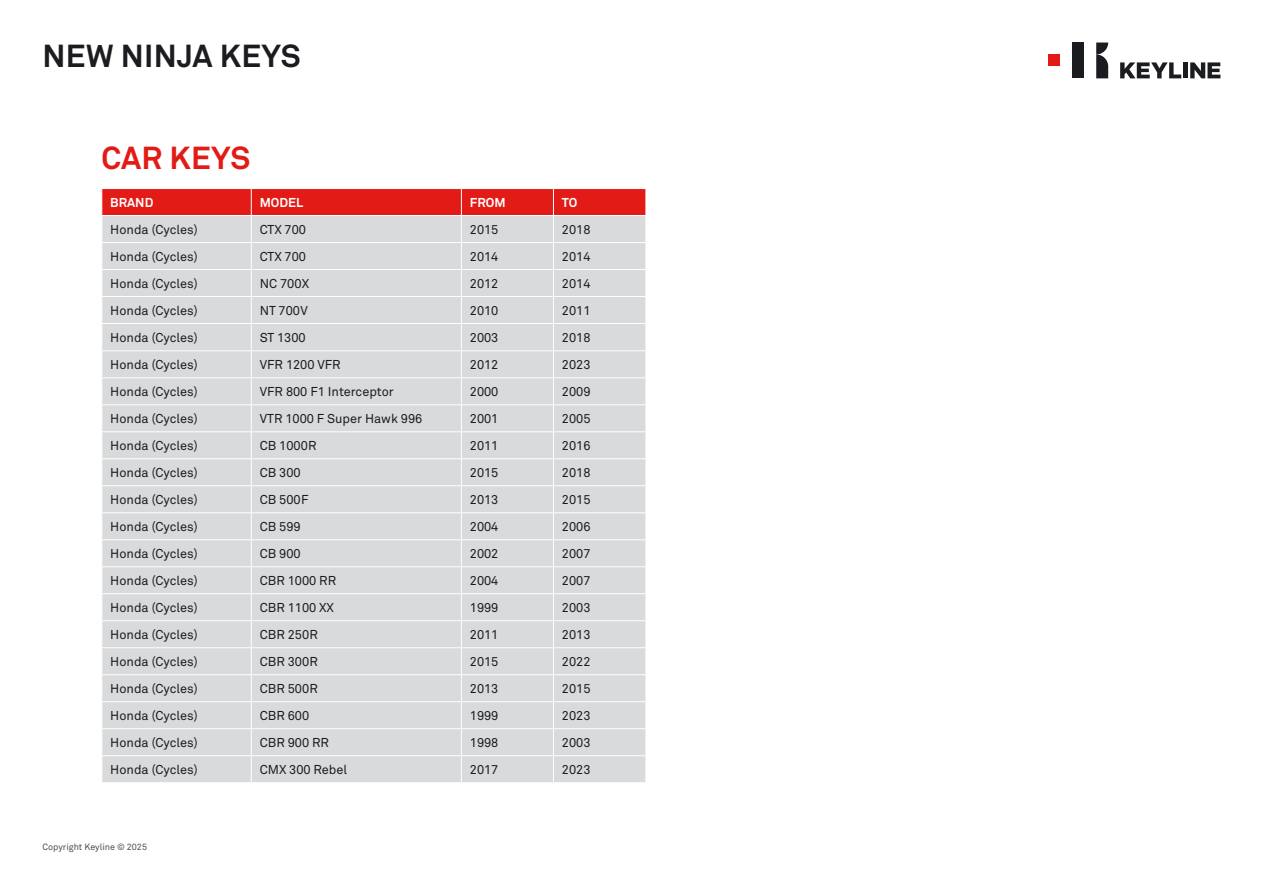
<style>
.page{position:relative;width:1263px;height:893px;background:#fff}
.page>*{position:absolute;margin:0;border:0;box-sizing:border-box;transform-origin:0 0}
.t1{font:700 31.5px "Akkurat Pro";letter-spacing:.01em;color:#1b1c20}
.t2{font:700 31.5px "Akkurat Pro";letter-spacing:.01em;color:#e31b16}
.t3{font:12.75px "Akkurat Pro";color:#1b1c20}
.t4{font:700 12.75px "Akkurat Pro";color:#fff}
.t5{font:9px "Akkurat Pro";color:#504e53}
</style>
<div class="page">
<svg style="left:1096px;top:43px;width:12px;height:35px"></svg>
<div style="left:1072px;top:43px;width:12px;height:35px;background:#1b1c20"></div>
<div style="left:1048px;top:54px;width:12px;height:12px;background:#e31a15"></div>
<svg style="left:1120px;top:62px;width:61px;height:16px"></svg>
<div style="left:1183px;top:62px;width:5px;height:16px;background:#1b1c20"></div>
<svg style="left:1190px;top:62px;width:30px;height:16px"></svg>
<svg style="left:101px;top:189px;width:545px;height:593px;background:#dad3d5"></svg>
<p class="t1" style="left:43px;top:37px;width:260px">NEW NINJA KEYS</p>
<p class="t2" style="left:101px;top:139px;width:150px">CAR KEYS</p>
<p class="t4" style="left:110px;top:195px;width:45px">BRAND</p>
<p class="t4" style="left:260px;top:195px;width:45px">MODEL</p>
<p class="t4" style="left:470px;top:195px;width:37px">FROM</p>
<p class="t4" style="left:562px;top:195px;width:17px">TO</p>
<p class="t3" style="left:110px;top:222px;width:89px">Honda (Cycles)</p>
<p class="t3" style="left:260px;top:222px;width:48px">CTX 700</p>
<p class="t3" style="left:470px;top:222px;width:30px">2015</p>
<p class="t3" style="left:562px;top:222px;width:30px">2018</p>
<p class="t3" style="left:110px;top:249px;width:89px">Honda (Cycles)</p>
<p class="t3" style="left:260px;top:249px;width:48px">CTX 700</p>
<p class="t3" style="left:470px;top:249px;width:30px">2014</p>
<p class="t3" style="left:562px;top:249px;width:30px">2014</p>
<p class="t3" style="left:110px;top:276px;width:89px">Honda (Cycles)</p>
<p class="t3" style="left:260px;top:276px;width:51px">NC 700X</p>
<p class="t3" style="left:470px;top:276px;width:30px">2012</p>
<p class="t3" style="left:562px;top:276px;width:30px">2014</p>
<p class="t3" style="left:110px;top:303px;width:89px">Honda (Cycles)</p>
<p class="t3" style="left:260px;top:303px;width:49px">NT 700V</p>
<p class="t3" style="left:470px;top:303px;width:30px">2010</p>
<p class="t3" style="left:562px;top:303px;width:30px">2011</p>
<p class="t3" style="left:110px;top:330px;width:89px">Honda (Cycles)</p>
<p class="t3" style="left:260px;top:330px;width:47px">ST 1300</p>
<p class="t3" style="left:470px;top:330px;width:30px">2003</p>
<p class="t3" style="left:562px;top:330px;width:30px">2018</p>
<p class="t3" style="left:110px;top:357px;width:89px">Honda (Cycles)</p>
<p class="t3" style="left:260px;top:357px;width:82px">VFR 1200 VFR</p>
<p class="t3" style="left:470px;top:357px;width:30px">2012</p>
<p class="t3" style="left:562px;top:357px;width:30px">2023</p>
<p class="t3" style="left:110px;top:384px;width:89px">Honda (Cycles)</p>
<p class="t3" style="left:260px;top:384px;width:135px">VFR 800 F1 Interceptor</p>
<p class="t3" style="left:470px;top:384px;width:30px">2000</p>
<p class="t3" style="left:562px;top:384px;width:30px">2009</p>
<p class="t3" style="left:110px;top:411px;width:89px">Honda (Cycles)</p>
<p class="t3" style="left:260px;top:411px;width:164px">VTR 1000 F Super Hawk 996</p>
<p class="t3" style="left:470px;top:411px;width:30px">2001</p>
<p class="t3" style="left:562px;top:411px;width:30px">2005</p>
<p class="t3" style="left:110px;top:438px;width:89px">Honda (Cycles)</p>
<p class="t3" style="left:260px;top:438px;width:58px">CB 1000R</p>
<p class="t3" style="left:470px;top:438px;width:30px">2011</p>
<p class="t3" style="left:562px;top:438px;width:30px">2016</p>
<p class="t3" style="left:110px;top:465px;width:89px">Honda (Cycles)</p>
<p class="t3" style="left:260px;top:465px;width:42px">CB 300</p>
<p class="t3" style="left:470px;top:465px;width:30px">2015</p>
<p class="t3" style="left:562px;top:465px;width:30px">2018</p>
<p class="t3" style="left:110px;top:492px;width:89px">Honda (Cycles)</p>
<p class="t3" style="left:260px;top:492px;width:50px">CB 500F</p>
<p class="t3" style="left:470px;top:492px;width:30px">2013</p>
<p class="t3" style="left:562px;top:492px;width:30px">2015</p>
<p class="t3" style="left:110px;top:519px;width:89px">Honda (Cycles)</p>
<p class="t3" style="left:260px;top:519px;width:42px">CB 599</p>
<p class="t3" style="left:470px;top:519px;width:30px">2004</p>
<p class="t3" style="left:562px;top:519px;width:30px">2006</p>
<p class="t3" style="left:110px;top:546px;width:89px">Honda (Cycles)</p>
<p class="t3" style="left:260px;top:546px;width:42px">CB 900</p>
<p class="t3" style="left:470px;top:546px;width:30px">2002</p>
<p class="t3" style="left:562px;top:546px;width:30px">2007</p>
<p class="t3" style="left:110px;top:573px;width:89px">Honda (Cycles)</p>
<p class="t3" style="left:260px;top:573px;width:78px">CBR 1000 RR</p>
<p class="t3" style="left:470px;top:573px;width:30px">2004</p>
<p class="t3" style="left:562px;top:573px;width:30px">2007</p>
<p class="t3" style="left:110px;top:600px;width:89px">Honda (Cycles)</p>
<p class="t3" style="left:260px;top:600px;width:76px">CBR 1100 XX</p>
<p class="t3" style="left:470px;top:600px;width:30px">1999</p>
<p class="t3" style="left:562px;top:600px;width:30px">2003</p>
<p class="t3" style="left:110px;top:627px;width:89px">Honda (Cycles)</p>
<p class="t3" style="left:260px;top:627px;width:60px">CBR 250R</p>
<p class="t3" style="left:470px;top:627px;width:30px">2011</p>
<p class="t3" style="left:562px;top:627px;width:30px">2013</p>
<p class="t3" style="left:110px;top:654px;width:89px">Honda (Cycles)</p>
<p class="t3" style="left:260px;top:654px;width:60px">CBR 300R</p>
<p class="t3" style="left:470px;top:654px;width:30px">2015</p>
<p class="t3" style="left:562px;top:654px;width:30px">2022</p>
<p class="t3" style="left:110px;top:681px;width:89px">Honda (Cycles)</p>
<p class="t3" style="left:260px;top:681px;width:60px">CBR 500R</p>
<p class="t3" style="left:470px;top:681px;width:30px">2013</p>
<p class="t3" style="left:562px;top:681px;width:30px">2015</p>
<p class="t3" style="left:110px;top:708px;width:89px">Honda (Cycles)</p>
<p class="t3" style="left:260px;top:708px;width:51px">CBR 600</p>
<p class="t3" style="left:470px;top:708px;width:30px">1999</p>
<p class="t3" style="left:562px;top:708px;width:30px">2023</p>
<p class="t3" style="left:110px;top:735px;width:89px">Honda (Cycles)</p>
<p class="t3" style="left:260px;top:735px;width:71px">CBR 900 RR</p>
<p class="t3" style="left:470px;top:735px;width:30px">1998</p>
<p class="t3" style="left:562px;top:735px;width:30px">2003</p>
<p class="t3" style="left:110px;top:762px;width:89px">Honda (Cycles)</p>
<p class="t3" style="left:260px;top:762px;width:89px">CMX 300 Rebel</p>
<p class="t3" style="left:470px;top:762px;width:30px">2017</p>
<p class="t3" style="left:562px;top:762px;width:30px">2023</p>
<p class="t5" style="left:43px;top:842px;width:106px">Copyright Keyline © 2025</p>
</div>
